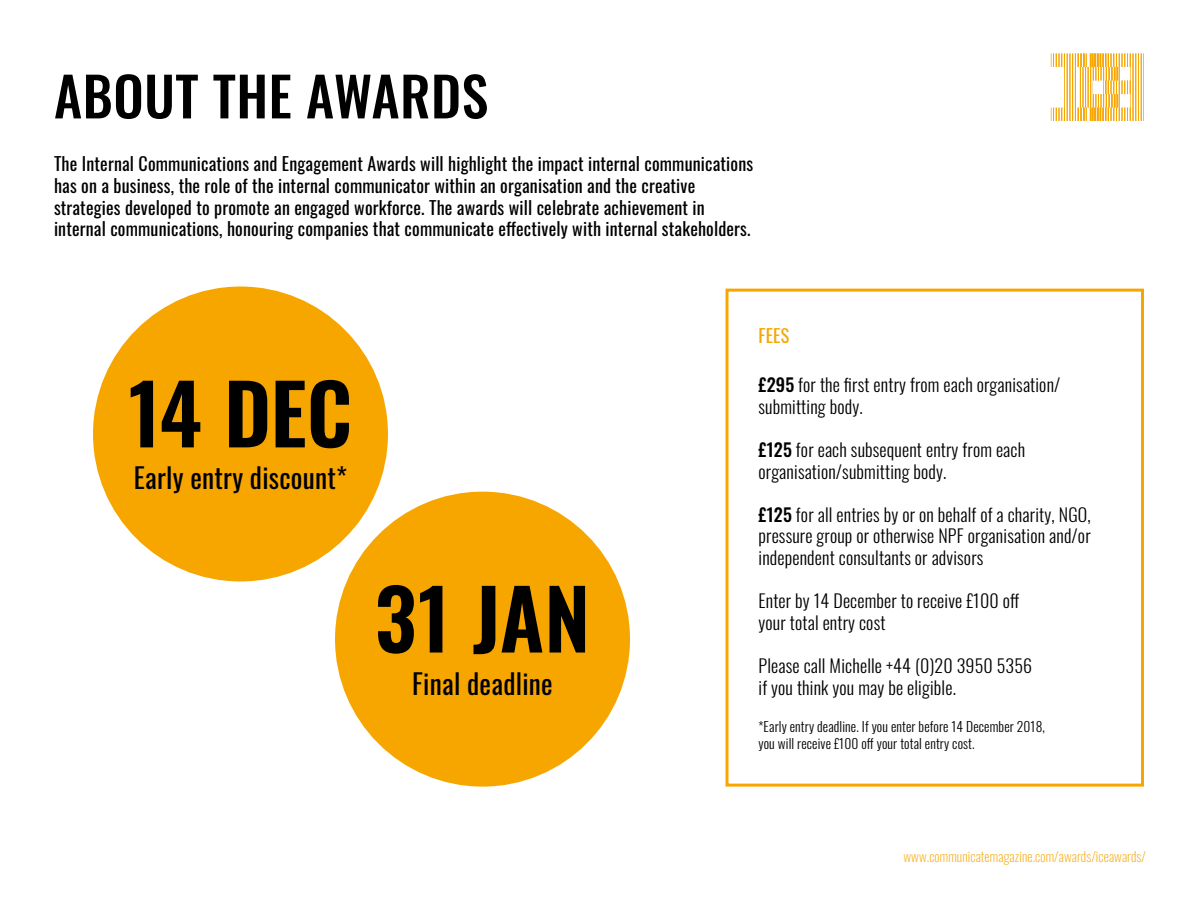
<style>
.page{position:relative;width:1200px;height:900px;background:#fff}
.page>*{position:absolute;margin:0;border:0;box-sizing:border-box;transform-origin:0 0}
.t1{font:600 82.35px "Oswald";letter-spacing:-.005em;color:#000}
.t2{font:500 54px "Oswald";letter-spacing:.01em;color:#000}
.t3{font:27.45px "Oswald";letter-spacing:.01em;color:#000}
.t4{font:300 18px/21.6px "Oswald";letter-spacing:.01em;color:#000}
.t5{font:18px/21.6px "Oswald";letter-spacing:.01em;color:#000}
.t6{font:18px "Oswald";color:#f7a600}
.t7{font:300 13.5px/16.2px "Oswald";letter-spacing:.01em;color:#000}
.t8{font:200 13.5px "Oswald";letter-spacing:.01em;color:#f7a600}
.s1{font-weight:500}
</style>
<div class="page">
<div style="left:93px;top:287px;width:295px;height:294px;background:#f7a600;border-radius:50%"></div>
<div style="left:335px;top:492px;width:295px;height:295px;background:#f7a600;border-radius:50%"></div>
<div style="left:726px;top:289px;width:418px;height:498px;border:3px solid #f7a600"></div>
<hr style="left:1117px;top:67px;width:1px;height:41px;background:#f7a600">
<hr style="left:1114px;top:67px;width:1px;height:41px;background:#f7a600">
<hr style="left:1111px;top:67px;width:2px;height:41px;background:#f7a600">
<hr style="left:1109px;top:67px;width:1px;height:41px;background:#f7a600">
<hr style="left:1106px;top:67px;width:1px;height:41px;background:#f7a600">
<hr style="left:1101px;top:67px;width:1px;height:41px;background:#f7a600">
<hr style="left:1088px;top:67px;width:1px;height:41px;background:#f7a600">
<hr style="left:1085px;top:67px;width:1px;height:41px;background:#f7a600">
<hr style="left:1090px;top:53px;width:1px;height:68px;background:#f7a600">
<hr style="left:1091px;top:53px;width:3px;height:68px;background:#f7a600">
<hr style="left:1094px;top:53px;width:2px;height:68px;background:#f7a600">
<hr style="left:1097px;top:53px;width:2px;height:68px;background:#f7a600">
<hr style="left:1100px;top:53px;width:1px;height:68px;background:#f7a600">
<hr style="left:1102px;top:53px;width:2px;height:68px;background:#f7a600">
<hr style="left:1105px;top:53px;width:1px;height:68px;background:#f7a600">
<hr style="left:1108px;top:53px;width:1px;height:68px;background:#f7a600">
<hr style="left:1110px;top:53px;width:2px;height:68px;background:#f7a600">
<hr style="left:1113px;top:53px;width:1px;height:68px;background:#f7a600">
<hr style="left:1116px;top:53px;width:1px;height:68px;background:#f7a600">
<hr style="left:1119px;top:53px;width:1px;height:68px;background:#f7a600">
<hr style="left:1122px;top:53px;width:1px;height:68px;background:#f7a600">
<hr style="left:1124px;top:53px;width:1px;height:68px;background:#f7a600">
<hr style="left:1127px;top:53px;width:1px;height:68px;background:#f7a600">
<hr style="left:1130px;top:53px;width:1px;height:68px;background:#f7a600">
<hr style="left:1133px;top:53px;width:1px;height:68px;background:#f7a600">
<hr style="left:1135px;top:53px;width:1px;height:68px;background:#f7a600">
<hr style="left:1138px;top:53px;width:1px;height:68px;background:#f7a600">
<hr style="left:1141px;top:53px;width:1px;height:68px;background:#f7a600">
<hr style="left:1144px;top:53px;width:1px;height:68px;background:#f7a600">
<hr style="left:1086px;top:53px;width:1px;height:68px;background:#f7a600">
<hr style="left:1083px;top:53px;width:2px;height:68px;background:#f7a600">
<hr style="left:1080px;top:53px;width:2px;height:68px;background:#f7a600">
<hr style="left:1078px;top:53px;width:1px;height:68px;background:#f7a600">
<hr style="left:1075px;top:53px;width:1px;height:68px;background:#f7a600">
<hr style="left:1072px;top:53px;width:1px;height:68px;background:#f7a600">
<hr style="left:1070px;top:53px;width:1px;height:68px;background:#f7a600">
<hr style="left:1067px;top:53px;width:1px;height:68px;background:#f7a600">
<hr style="left:1064px;top:53px;width:1px;height:68px;background:#f7a600">
<hr style="left:1061px;top:53px;width:1px;height:68px;background:#f7a600">
<hr style="left:1059px;top:53px;width:1px;height:68px;background:#f7a600">
<hr style="left:1056px;top:53px;width:1px;height:68px;background:#f7a600">
<hr style="left:1053px;top:53px;width:1px;height:68px;background:#f7a600">
<hr style="left:1051px;top:53px;width:1px;height:68px;background:#f7a600">
<h2 class="t2" style="left:54px;top:68px;width:436px">ABOUT THE AWARDS</h2>
<p class="t5" style="left:54px;top:152px;width:701px">The Internal Communications and Engagement Awards will highlight the impact internal communications has on a business, the role of the internal communicator within an organisation and the creative strategies developed to promote an engaged workforce. The awards will celebrate achievement in internal communications, honouring companies that communicate effectively with internal stakeholders.</p>
<h1 class="t1" style="left:129px;top:371px;width:225px">14 DEC</h1>
<h3 class="t3" style="left:134px;top:454px;width:215px">Early entry discount*</h3>
<h1 class="t1" style="left:375px;top:576px;width:217px">31 JAN</h1>
<h3 class="t3" style="left:412px;top:659px;width:142px">Final deadline</h3>
<p class="t6" style="left:759px;top:320px;width:32px">FEES</p>
<p class="t4" style="left:759px;top:372px;width:303px"><span class="s1">£295</span> for the first entry from each organisation/ submitting body.</p>
<p class="t4" style="left:759px;top:437px;width:268px"><span class="s1">£125</span> for each subsequent entry from each organisation/submitting body.</p>
<p class="t4" style="left:759px;top:502px;width:334px;text-align:justify"><span class="s1">£125</span> for all entries by or on behalf of a charity, NGO, pressure group or otherwise NPF organisation and/or independent consultants or advisors</p>
<p class="t4" style="left:759px;top:588px;width:262px">Enter by 14 December to receive £100 off your total entry cost</p>
<p class="t4" style="left:759px;top:653px;width:275px">Please call Michelle +44 (0)20 3950 5356 if you think you may be eligible.</p>
<p class="t7" style="left:759px;top:717px;width:288px">*Early entry deadline. If you enter before 14 December 2018, you will receive £100 off your total entry cost.</p>
<p class="t8" style="left:904px;top:845px;width:244px">www.communicatemagazine.com/awards/iceawards/</p>
</div>
